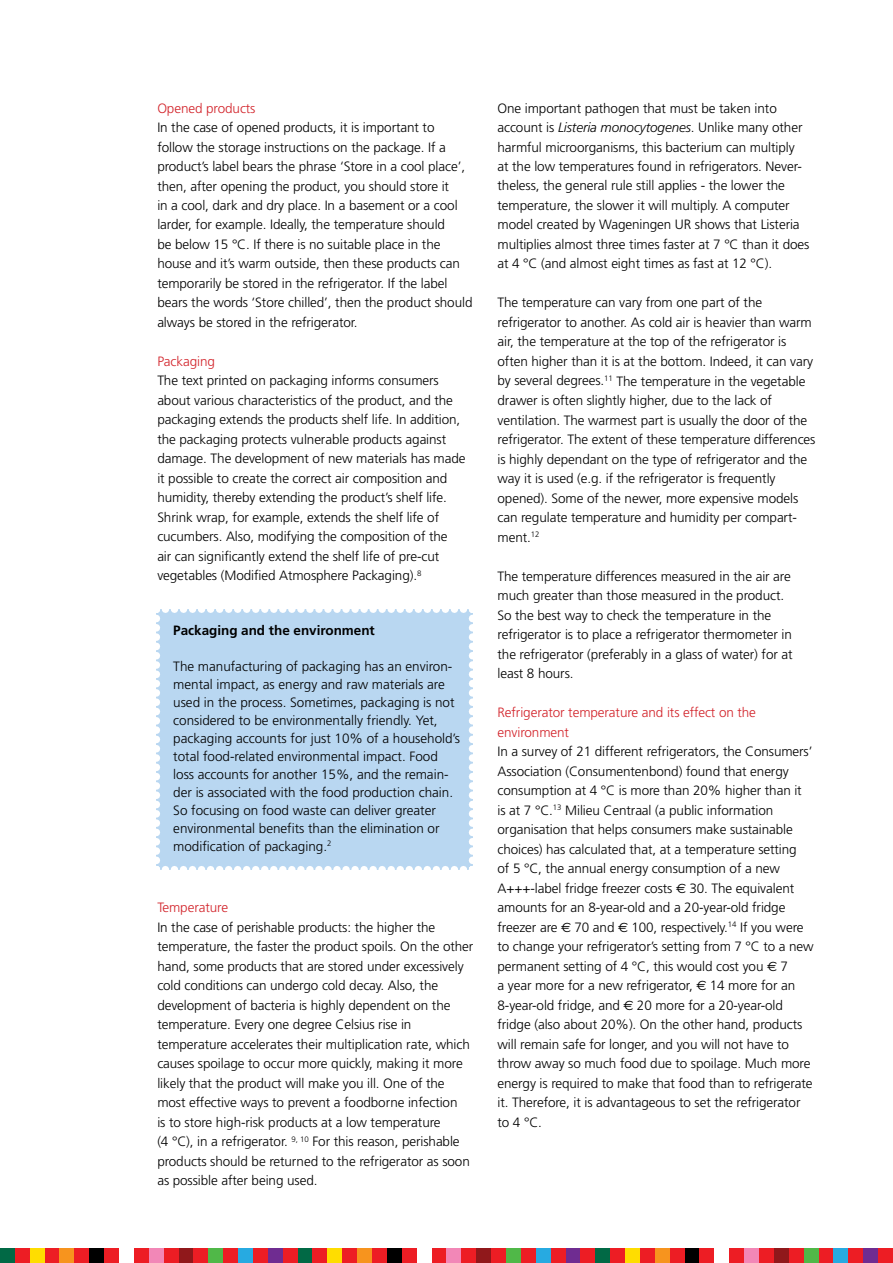
<style>
.page{position:relative;width:893px;height:1263px;background:#fff}
.page>*{position:absolute;margin:0;border:0;box-sizing:border-box;transform-origin:0 0}
.t1{font:300 13.5px/19.5px "Frutiger";letter-spacing:-.005em;color:#000}
.t2{font:300 13.5px/19.5px "Frutiger";letter-spacing:-.005em;color:#d2232a}
.t3{font:700 13.5px "Frutiger";color:#000}
.s1{font-style:italic}
.s2{font-family:"Euro Sans";font-weight:400}
</style>
<div class="page">
<div style="left:0;top:1248px;width:15px;height:15px;background:#016945"></div>
<div style="left:15px;top:1248px;width:15px;height:15px;background:#ed1d24"></div>
<div style="left:30px;top:1248px;width:15px;height:15px;background:#fd0"></div>
<div style="left:45px;top:1248px;width:15px;height:15px;background:#ed1d24"></div>
<div style="left:60px;top:1248px;width:14px;height:15px;background:#f7941e"></div>
<div style="left:74px;top:1248px;width:15px;height:15px;background:#ed1d24"></div>
<div style="left:89px;top:1248px;width:15px;height:15px;background:#000"></div>
<div style="left:104px;top:1248px;width:15px;height:15px;background:#ed1d24"></div>
<div style="left:134px;top:1248px;width:15px;height:15px;background:#ed1d24"></div>
<div style="left:149px;top:1248px;width:15px;height:15px;background:#f287b7"></div>
<div style="left:164px;top:1248px;width:15px;height:15px;background:#ed1d24"></div>
<div style="left:179px;top:1248px;width:14px;height:15px;background:#90181b"></div>
<div style="left:193px;top:1248px;width:15px;height:15px;background:#ed1d24"></div>
<div style="left:208px;top:1248px;width:15px;height:15px;background:#50b848"></div>
<div style="left:223px;top:1248px;width:15px;height:15px;background:#ed1d24"></div>
<div style="left:238px;top:1248px;width:15px;height:15px;background:#27aae1"></div>
<div style="left:253px;top:1248px;width:15px;height:15px;background:#ed1d24"></div>
<div style="left:268px;top:1248px;width:15px;height:15px;background:#6f2c91"></div>
<div style="left:283px;top:1248px;width:15px;height:15px;background:#ed1d24"></div>
<div style="left:298px;top:1248px;width:15px;height:15px;background:#016945"></div>
<div style="left:313px;top:1248px;width:14px;height:15px;background:#ed1d24"></div>
<div style="left:327px;top:1248px;width:15px;height:15px;background:#fd0"></div>
<div style="left:342px;top:1248px;width:15px;height:15px;background:#ed1d24"></div>
<div style="left:357px;top:1248px;width:15px;height:15px;background:#f7941e"></div>
<div style="left:372px;top:1248px;width:15px;height:15px;background:#ed1d24"></div>
<div style="left:387px;top:1248px;width:15px;height:15px;background:#000"></div>
<div style="left:402px;top:1248px;width:15px;height:15px;background:#ed1d24"></div>
<div style="left:432px;top:1248px;width:14px;height:15px;background:#ed1d24"></div>
<div style="left:446px;top:1248px;width:15px;height:15px;background:#f287b7"></div>
<div style="left:461px;top:1248px;width:15px;height:15px;background:#ed1d24"></div>
<div style="left:476px;top:1248px;width:15px;height:15px;background:#90181b"></div>
<div style="left:491px;top:1248px;width:15px;height:15px;background:#ed1d24"></div>
<div style="left:506px;top:1248px;width:15px;height:15px;background:#50b848"></div>
<div style="left:521px;top:1248px;width:15px;height:15px;background:#ed1d24"></div>
<div style="left:536px;top:1248px;width:15px;height:15px;background:#27aae1"></div>
<div style="left:551px;top:1248px;width:15px;height:15px;background:#ed1d24"></div>
<div style="left:566px;top:1248px;width:14px;height:15px;background:#6f2c91"></div>
<div style="left:580px;top:1248px;width:15px;height:15px;background:#ed1d24"></div>
<div style="left:595px;top:1248px;width:15px;height:15px;background:#016945"></div>
<div style="left:610px;top:1248px;width:15px;height:15px;background:#ed1d24"></div>
<div style="left:625px;top:1248px;width:15px;height:15px;background:#fd0"></div>
<div style="left:640px;top:1248px;width:15px;height:15px;background:#ed1d24"></div>
<div style="left:655px;top:1248px;width:15px;height:15px;background:#f7941e"></div>
<div style="left:670px;top:1248px;width:15px;height:15px;background:#ed1d24"></div>
<div style="left:685px;top:1248px;width:14px;height:15px;background:#000"></div>
<div style="left:699px;top:1248px;width:15px;height:15px;background:#ed1d24"></div>
<div style="left:729px;top:1248px;width:15px;height:15px;background:#ed1d24"></div>
<div style="left:744px;top:1248px;width:15px;height:15px;background:#f287b7"></div>
<div style="left:759px;top:1248px;width:15px;height:15px;background:#ed1d24"></div>
<div style="left:774px;top:1248px;width:15px;height:15px;background:#90181b"></div>
<div style="left:789px;top:1248px;width:15px;height:15px;background:#ed1d24"></div>
<div style="left:804px;top:1248px;width:14px;height:15px;background:#50b848"></div>
<div style="left:818px;top:1248px;width:15px;height:15px;background:#ed1d24"></div>
<div style="left:833px;top:1248px;width:15px;height:15px;background:#27aae1"></div>
<div style="left:848px;top:1248px;width:15px;height:15px;background:#ed1d24"></div>
<div style="left:863px;top:1248px;width:15px;height:15px;background:#6f2c91"></div>
<div style="left:878px;top:1248px;width:15px;height:15px;background:#ed1d24"></div>
<div style="left:156px;top:609px;width:317px;height:261px;background:#b9d7f1"></div>
<p class="t2" style="left:157px;top:98px;width:100px">Opened products</p>
<p class="t1" style="left:157px;top:118px;width:317px">In the case of opened products, it is important to follow the storage instructions on the package. If a product’s label bears the phrase ‘Store in a cool place’, then, after opening the product, you should store it<br>in a cool, dark and dry place. In a basement or a cool larder, for example. Ideally, the temperature should<br>be below 15 °C. If there is no suitable place in the house and it’s warm outside, then these products can temporarily be stored in the refrigerator. If the label bears the words ‘Store chilled’, then the product should always be stored in the refrigerator.</p>
<p class="t2" style="left:157px;top:352px;width:59px">Packaging</p>
<p class="t1" style="left:157px;top:371px;width:310px">The text printed on packaging informs consumers about various characteristics of the product, and the packaging extends the products shelf life. In addition, the packaging protects vulnerable products against damage. The development of new materials has made it possible to create the correct air composition and humidity, thereby extending the product’s shelf life.<br>Shrink wrap, for example, extends the shelf life of cucumbers. Also, modifying the composition of the<br>air can significantly extend the shelf life of pre-cut vegetables (Modified Atmosphere Packaging).<sup>8</sup></p>
<p class="t3" style="left:173px;top:622px;width:203px">Packaging and the environment</p>
<p class="t1" style="left:173px;top:657px;width:288px;line-height:18px">The manufacturing of packaging has an environ&shy;mental impact, as energy and raw materials are used in the process. Sometimes, packaging is not considered to be environmentally friendly. Yet, packaging accounts for just 10% of a household’s total food-related environmental impact. Food loss accounts for another 15%, and the remain&shy;der is associated with the food production chain.<br>So focusing on food waste can deliver greater environmental benefits than the elimination or modification of packaging.<sup>2</sup></p>
<p class="t2" style="left:157px;top:898px;width:72px">Temperature</p>
<p class="t1" style="left:157px;top:917px;width:318px">In the case of perishable products: the higher the temperature, the faster the product spoils. On the other hand, some products that are stored under excessively cold conditions can undergo cold decay. Also, the development of bacteria is highly dependent on the temperature. Every one degree Celsius rise in temperature accelerates their multiplication rate, which causes spoilage to occur more quickly, making it more likely that the product will make you ill. One of the most effective ways to prevent a foodborne infection<br>is to store high-risk products at a low temperature<br>(4 °C), in a refrigerator. <sup>9,</sup> <sup>10</sup> For this reason, perishable products should be returned to the refrigerator as soon as possible after being used.</p>
<p class="t1" style="left:497px;top:98px;width:313px">One important pathogen that must be taken into account is <span class="s1">Listeria monocytogenes</span>. Unlike many other harmful microorganisms, this bacterium can multiply<br>at the low temperatures found in refrigerators. Never&shy;theless, the general rule still applies - the lower the temperature, the slower it will multiply. A computer model created by Wageningen UR shows that Listeria multiplies almost three times faster at 7 °C than it does at 4 °C (and almost eight times as fast at 12 °C).</p>
<p class="t1" style="left:497px;top:293px;width:319px">The temperature can vary from one part of the refrigerator to another. As cold air is heavier than warm air, the temperature at the top of the refrigerator is often higher than it is at the bottom. Indeed, it can vary by several degrees.<sup>11</sup> The temperature in the vegetable drawer is often slightly higher, due to the lack of ventilation. The warmest part is usually the door of the refrigerator. The extent of these temperature differences is highly dependant on the type of refrigerator and the way it is used (e.g. if the refrigerator is frequently opened). Some of the newer, more expensive models can regulate temperature and humidity per compart&shy;ment.<sup>12</sup></p>
<p class="t1" style="left:497px;top:566px;width:297px">The temperature differences measured in the air are much greater than those measured in the product.<br>So the best way to check the temperature in the refrigerator is to place a refrigerator thermometer in the refrigerator (preferably in a glass of water) for at least 8 hours.</p>
<p class="t2" style="left:497px;top:703px;width:260px">Refrigerator temperature and its effect on the environment</p>
<p class="t1" style="left:497px;top:742px;width:318px">In a survey of 21 different refrigerators, the Consumers’ Association (Consumentenbond) found that energy consumption at 4 °C is more than 20% higher than it<br>is at 7 °C.<sup>13</sup> Milieu Centraal (a public information organisation that helps consumers make sustainable choices) has calculated that, at a temperature setting<br>of 5 °C, the annual energy consumption of a new A+++-label fridge freezer costs <span class="s2">E</span> 30. The equivalent amounts for an 8-year-old and a 20-year-old fridge freezer are <span class="s2">E</span> 70 and <span class="s2">E</span> 100, respectively.<sup>14</sup> If you were to change your refrigerator’s setting from 7 °C to a new permanent setting of 4 °C, this would cost you <span class="s2">E</span> 7<br>a year more for a new refrigerator, <span class="s2">E</span> 14 more for an 8-year-old fridge, and <span class="s2">E</span> 20 more for a 20-year-old fridge (also about 20%). On the other hand, products will remain safe for longer, and you will not have to throw away so much food due to spoilage. Much more energy is required to make that food than to refrigerate it. Therefore, it is advantageous to set the refrigerator to 4 °C.</p>
</div>
